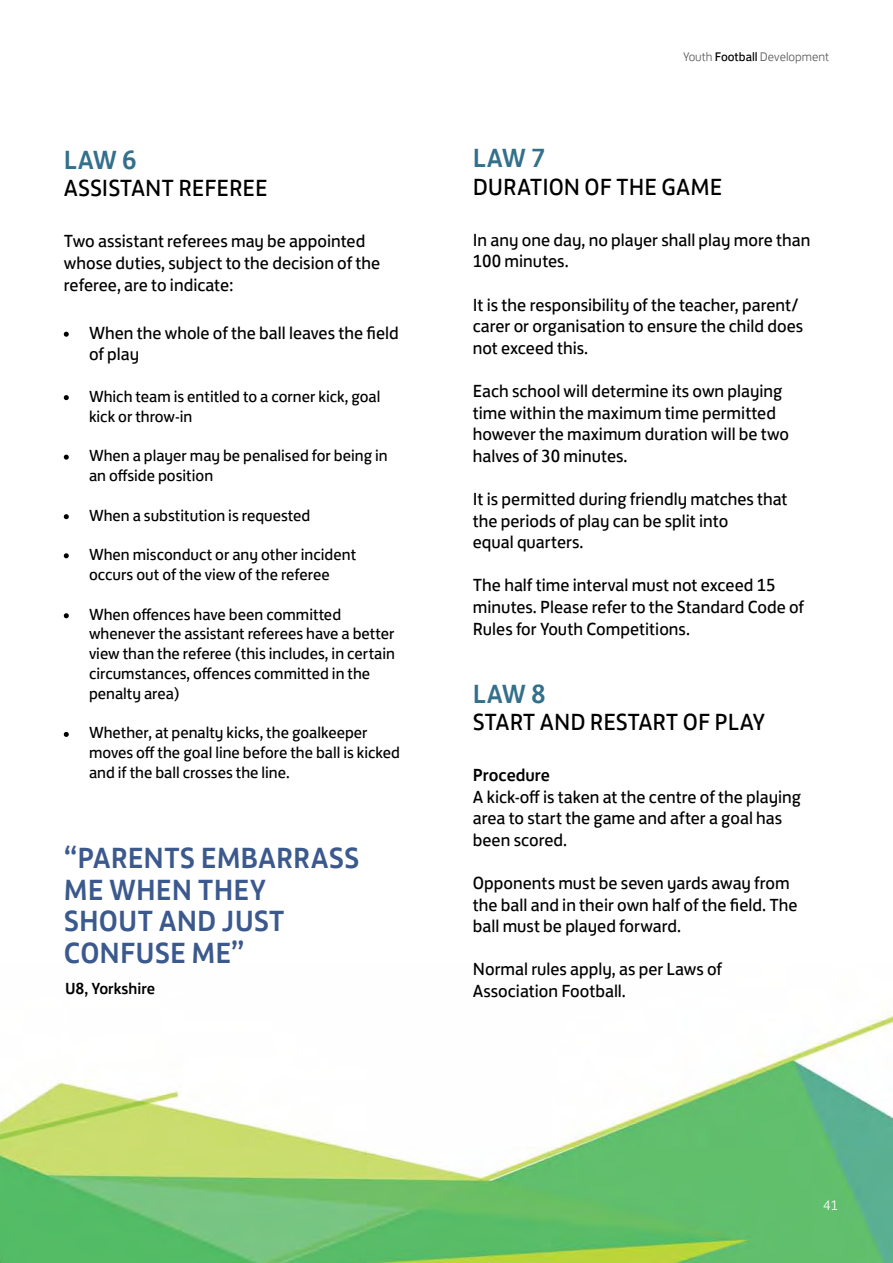
<style>
.page{position:relative;width:893px;height:1263px;background:#fff}
.page>*{position:absolute;margin:0;border:0;box-sizing:border-box;transform-origin:0 0}
.t1{font:500 30px "FS Jack";color:#3c598e}
.t2{font:500 27px "FS Jack";color:#33708b}
.t3{font:24px "FS Jack";color:#000}
.t4{font:18px/21.6px "FS Jack";color:#000}
.t5{font:500 18px "FS Jack";color:#000}
.t6{font:16.5px/19.8px "FS Jack";color:#000}
.t7{font:500 16.5px "FS Jack";letter-spacing:-.005em;color:#000}
.t8{font:300 14.1px "FS Jack";color:#fff}
.t9{font:300 12.75px "FS Jack";color:#58595b}
.s1{font-weight:400;color:#000}
</style>
<div class="page">
<img style="left:0;top:1011px;width:893px;height:252px">
<svg style="left:64px;top:332px;width:5px;height:5px"></svg>
<svg style="left:64px;top:395px;width:5px;height:5px"></svg>
<svg style="left:64px;top:455px;width:5px;height:5px"></svg>
<svg style="left:64px;top:514px;width:5px;height:5px"></svg>
<svg style="left:64px;top:553px;width:5px;height:5px"></svg>
<svg style="left:64px;top:613px;width:5px;height:5px"></svg>
<svg style="left:64px;top:732px;width:5px;height:5px"></svg>
<h2 class="t2" style="left:64px;top:138px;width:74px">LAW 6</h2>
<h3 class="t3" style="left:64px;top:169px;width:142px">Assistant Referee</h3>
<p class="t4" style="left:64px;top:229px;width:318px">Two assistant referees may be appointed whose duties, subject to the decision of the referee, are to indicate:</p>
<p class="t4" style="left:89px;top:320px;width:311px">When the whole of the ball leaves the field of play</p>
<p class="t6" style="left:89px;top:385px;width:293px">Which team is entitled to a corner kick, goal kick or throw-in</p>
<p class="t6" style="left:89px;top:444px;width:300px">When a player may be penalised for being in an offside position</p>
<p class="t6" style="left:89px;top:504px;width:223px">When a substitution is requested</p>
<p class="t6" style="left:89px;top:543px;width:269px">When misconduct or any other incident occurs out of the view of the referee</p>
<p class="t6" style="left:89px;top:603px;width:308px">When offences have been committed whenever the assistant referees have a better view than the referee (this includes, in certain circumstances, offences committed in the penalty area)</p>
<p class="t6" style="left:89px;top:721px;width:313px">Whether, at penalty kicks, the goalkeeper moves off the goal line before the ball is kicked and if the ball crosses the line.</p>
<h1 class="t1" style="left:64px;top:834px;width:81px">“PARENTS</h1>
<h1 class="t1" style="left:201px;top:834px;width:143px">EMBARRASS</h1>
<h1 class="t1" style="left:64px;top:865px;width:91px">ME WHEN</h1>
<h1 class="t1" style="left:198px;top:865px;width:70px">THE Y</h1>
<h1 class="t1" style="left:64px;top:897px;width:19px">SHOUT</h1>
<h1 class="t1" style="left:159px;top:897px;width:88px">AND JUST</h1>
<h1 class="t1" style="left:64px;top:928px;width:19px">CON</h1>
<h1 class="t1" style="left:120px;top:928px;width:33px">FUSE</h1>
<h1 class="t1" style="left:191px;top:928px;width:55px">ME”</h1>
<p class="t7" style="left:65px;top:975px;width:92px">U8, Yorkshire</p>
<p class="t9" style="left:683px;top:47px;width:148px">Youth <span class="s1">Football</span> Development</p>
<h2 class="t2" style="left:473px;top:136px;width:74px">LAW 7</h2>
<h3 class="t3" style="left:473px;top:167px;width:251px">DU RATION OF THE GAME</h3>
<p class="t4" style="left:473px;top:227px;width:339px">In any one day, no player shall play more than<br>100 minutes.</p>
<p class="t4" style="left:473px;top:292px;width:332px">It is the responsibility of the teacher, parent/ carer or organisation to ensure the child does not exceed this.</p>
<p class="t4" style="left:473px;top:379px;width:318px">Each school will determine its own playing time within the maximum time permitted however the maximum duration will be two halves of 30 minutes.</p>
<p class="t4" style="left:473px;top:487px;width:316px">It is permitted during friendly matches that the periods of play can be split into<br>equal quarters.</p>
<p class="t4" style="left:473px;top:573px;width:333px">The half time interval must not exceed 15 minutes. Please refer to the Standard Code of<br>Rules for Youth Competitions.</p>
<h2 class="t2" style="left:473px;top:672px;width:74px">LAW 8</h2>
<h3 class="t3" style="left:473px;top:702px;width:14px">Start</h3>
<h3 class="t3" style="left:540px;top:702px;width:98px">and Restart</h3>
<h3 class="t3" style="left:683px;top:702px;width:84px">of Play</h3>
<p class="t5" style="left:473px;top:760px;width:79px">Procedure</p>
<p class="t4" style="left:473px;top:784px;width:330px">A kick-off is taken at the centre of the playing area to start the game and after a goal has been scored.</p>
<p class="t4" style="left:473px;top:871px;width:326px">Opponents must be seven yards away from the ball and in their own half of the field. The ball must be played forward.</p>
<p class="t4" style="left:473px;top:957px;width:251px">Normal rules apply, as per Laws of<br>Association Football.</p>
<p class="t8" style="left:824px;top:1194px;width:16px">41</p>
</div>
